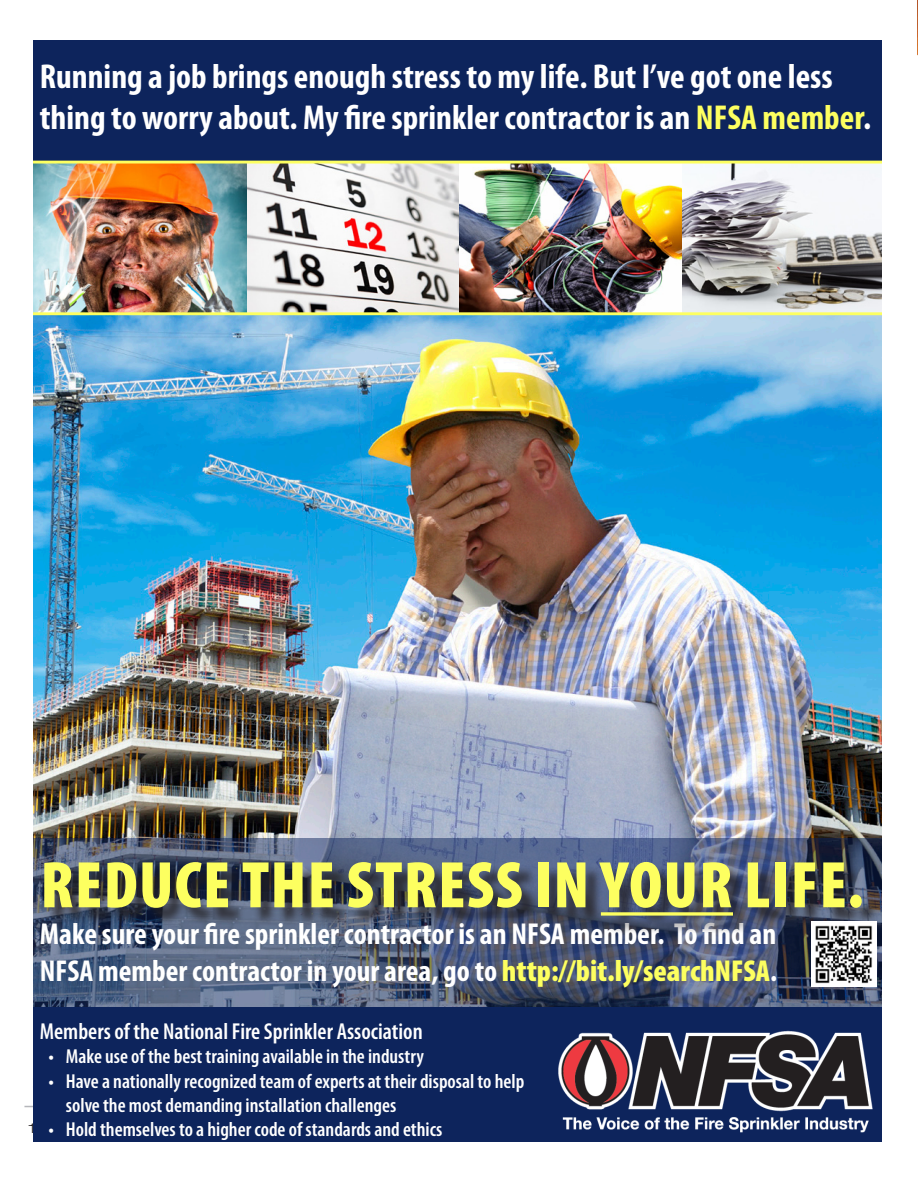
<style>
.page{position:relative;width:918px;height:1188px;background:#fff}
.page>*{position:absolute;margin:0;border:0;box-sizing:border-box;transform-origin:0 0}
.t1{font:900 condensed 66.45px "Myriad Pro";letter-spacing:.02em;color:#fdff60}
.t2{font:700 condensed 34.65px/41.7px "Myriad Pro";color:#fff}
.t3{font:700 condensed 30.3px/36.5px "Myriad Pro";color:#fff}
.t4{font:600 condensed 23.1px "Myriad Pro";color:#fff}
.t5{font:600 condensed 20.25px/24.3px "Myriad Pro";color:#fff}
.t6{font:300 expanded 13.5px "Helvetica Neue";color:#231f20;scale:1.15 1}
.s1{color:#fdff60}
.s2{font-weight:900;color:#fdff60}
</style>
<div class="page">
<img style="left:917px;top:0;width:1px;height:56px">
<img style="left:34px;top:315px;width:848px;height:524px">
<div style="left:34px;top:1007px;width:848px;height:135px;background:#0d245c"></div>
<svg style="left:34px;top:839px;width:848px;height:168px"></svg>
<div style="left:34px;top:40px;width:848px;height:122px;background:#0d245c"></div>
<div style="left:47px;top:864px;width:832px;height:70px;background:#231f20;opacity:.75"></div>
<svg style="left:601px;top:912px;width:132px;height:4px"></svg>
<img style="left:811px;top:921px;width:66px;height:66px">
<img style="left:558px;top:1030px;width:315px;height:103px">
<img style="left:34px;top:164px;width:213px;height:148px">
<svg style="left:247px;top:164px;width:213px;height:148px;fill:#f0efef"></svg>
<img style="left:681px;top:164px;width:201px;height:148px">
<img style="left:460px;top:164px;width:221px;height:148px">
<hr style="left:34px;top:161px;width:848px;height:3px;background:#fdff60">
<hr style="left:34px;top:312px;width:848px;height:3px;background:#fdff60">
<p class="t2" style="left:40px;top:54px;width:833px">Running a job brings enough stress to my life. But I’ve got one less thing to worry about. My fire sprinkler contractor is an <span class="s1">NFSA member</span>.</p>
<p class="t1" style="left:41px;top:843px;width:825px">REDUCE THE STRESS IN YOUR LIFE.</p>
<p class="t3" style="left:40px;top:915px;width:739px">Make sure your fire sprinkler contractor is an NFSA member. To find an<br>NFSA member contractor in your area, go to <span class="s2">http://bit.ly/searchNFSA</span>.</p>
<p class="t4" style="left:40px;top:1017px;width:384px">Members of the National Fire Sprinkler Association</p>
<p class="t5" style="left:49px;top:1044px;width:377px">• Make use of the best training available in the industry</p>
<p class="t5" style="left:66px;top:1068px;width:460px;text-indent:-17px">• Have a nationally recognized team of experts at their disposal to help solve the most demanding installation challenges</p>
<p class="t5" style="left:49px;top:1117px;width:395px">• Hold themselves to a higher code of standards and ethics</p>
<p class="t6" style="left:29px;top:1120px;width:17px">14</p>
</div>
